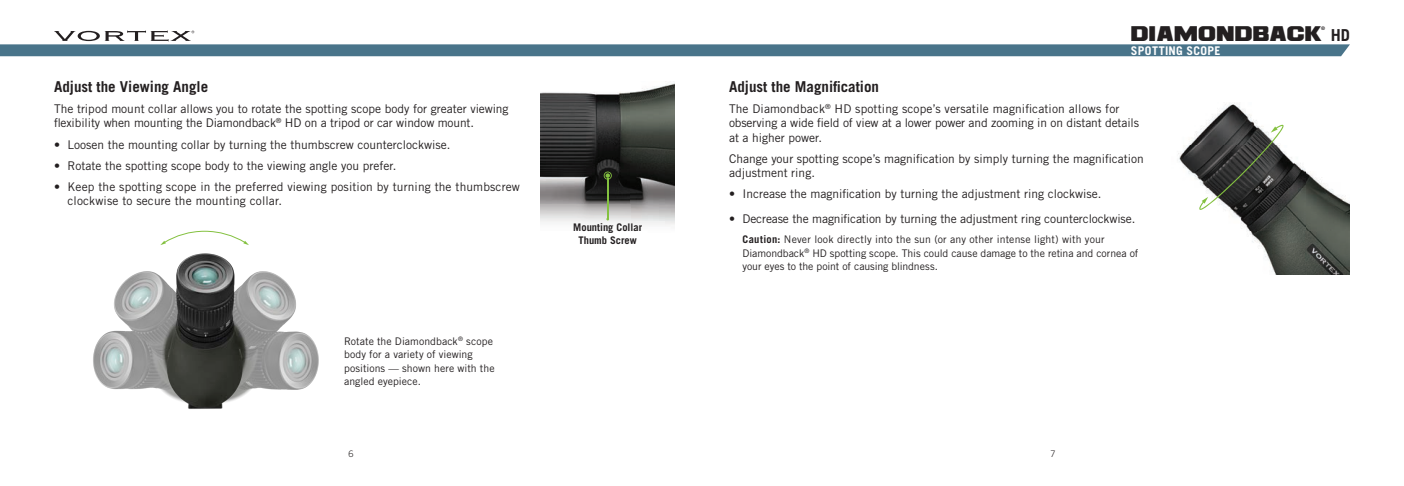
<style>
.page{position:relative;width:1404px;height:486px;background:#fff}
.page>*{position:absolute;margin:0;border:0;box-sizing:border-box;transform-origin:0 0}
.t1{font:16.5px "Ash";letter-spacing:.005em;color:#231f20}
.t2{font:700 16.5px "Trade Gothic LT Std";color:#231f20}
.Subheader{font:700 15px "Trade Gothic LT Std";color:#231f20}
.t3{font:12px/14.4px "Trade Gothic LT Std";color:#231f20}
.t4{font:700 12px "Trade Gothic LT Std";letter-spacing:.03em;color:#fff}
.Caption_Note{font:10.5px/13.5px "Trade Gothic LT Std";color:#231f20}
.t5{font:700 10.5px/12.6px "Trade Gothic LT Std";color:#231f20;text-align:center}
.t6{font:300 9px "Trade Gothic LT Std";color:#231f20}
.t7{font:4.95px "Trade Gothic LT Std Bd Cn 20";color:#231f20}
.s1{font-weight:700}
</style>
<div class="page">
<svg style="left:0;top:31px;width:1350px;height:25px"></svg>
<img style="left:93px;top:253px;width:226px;height:156px">
<svg style="left:160px;top:231px;width:89px;height:14px"></svg>
<img style="left:541px;top:81px;width:134px;height:144px">
<hr style="left:607px;top:179px;width:1px;height:40px;background:#84c140">
<svg style="left:604px;top:172px;width:8px;height:8px"></svg>
<img style="left:1178px;top:103px;width:172px;height:171px">
<svg style="left:1199px;top:125px;width:85px;height:85px;background:#4f504d"></svg>
<h1 class="t1" style="left:1131px;top:25px;width:193px">DIAMONDBACK</h1>
<p class="t7" style="left:1321px;top:25px;width:5px">®</p>
<h1 class="t2" style="left:1331px;top:25px;width:21px">HD</h1>
<p class="Subheader" style="left:54px;top:77px;width:156px">Adjust the Viewing Angle</p>
<p class="t3" style="left:54px;top:101px;width:456px">The tripod mount collar allows you to rotate the spotting scope body for greater viewing flexibility when mounting the Diamondback<sup>®</sup> HD on a tripod or car window mount.</p>
<p class="t3" style="left:54px;top:137px;width:398px">• Loosen the mounting collar by turning the thumbscrew counterclockwise.</p>
<p class="t3" style="left:54px;top:158px;width:344px">• Rotate the spotting scope body to the viewing angle you prefer.</p>
<p class="t3" style="left:68px;top:179px;width:454px;text-indent:-14px">• Keep the spotting scope in the preferred viewing position by turning the thumbscrew clockwise to secure the mounting collar.</p>
<p class="Caption_Note" style="left:344px;top:334px;width:152px">Rotate the Diamondback<sup>®</sup> scope body for a variety of viewing positions — shown here with the angled eyepiece.</p>
<p class="t5" style="left:573px;top:221px;width:70px">Mounting Collar<br>Thumb Screw</p>
<p class="t4" style="left:1131px;top:43px;width:91px">SPOTTING SCOPE</p>
<p class="Subheader" style="left:729px;top:77px;width:152px">Adjust the Magnification</p>
<p class="t3" style="left:729px;top:101px;width:412px">The Diamondback<sup>®</sup> HD spotting scope’s versatile magnification allows for observing a wide field of view at a lower power and zooming in on distant details at a higher power.</p>
<p class="t3" style="left:729px;top:151px;width:416px">Change your spotting scope’s magnification by simply turning the magnification adjustment ring.</p>
<p class="t3" style="left:729px;top:187px;width:374px">• Increase the magnification by turning the adjustment ring clockwise.</p>
<p class="t3" style="left:729px;top:212px;width:408px">• Decrease the magnification by turning the adjustment ring counterclockwise.</p>
<p class="Caption_Note" style="left:742px;top:233px;width:397px"><span class="s1">Caution:</span> Never look directly into the sun (or any other intense light) with your<br>Diamondback<sup>®</sup> HD spotting scope. This could cause damage to the retina and cornea of your eyes to the point of causing blindness.</p>
<p class="t6" style="left:348px;top:448px;width:7px">6</p>
<p class="t6" style="left:1050px;top:448px;width:7px">7</p>
</div>
